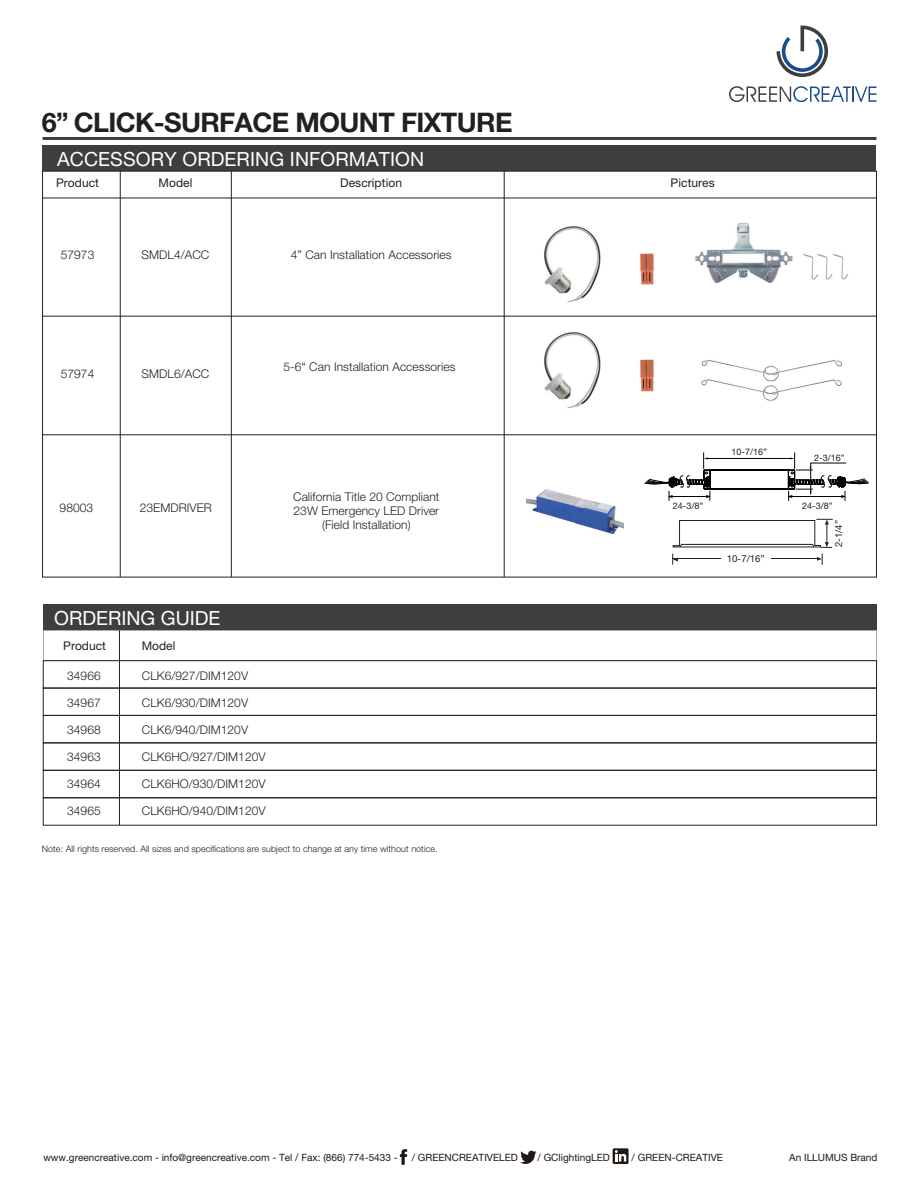
<style>
.page{position:relative;width:919px;height:1191px;background:#fff}
.page>*{position:absolute;margin:0;border:0;box-sizing:border-box;transform-origin:0 0}
.t1{font:700 27px "Helvetica Neue LT Pro";letter-spacing:-.025em;color:#231f20}
.t2{font:19.5px "Helvetica Neue LT Pro";letter-spacing:.005em;color:#fff}
.t3{font:300 12px/14.4px "Helvetica Neue LT Pro";letter-spacing:.005em;color:#231f20;text-align:center}
.t4{font:12px "Helvetica Neue LT Pro";letter-spacing:.005em;color:#231f20}
.t5{font:10.05px "Helvetica Neue LT Pro";color:#211814}
.t6{font:9.6px "Helvetica Neue LT Pro";color:#231f20}
.t7{font:300 9px "Helvetica Neue LT Pro";letter-spacing:.005em;color:#231f20}
.t8{font:9px "Helvetica Neue LT Pro";color:#231f20}
</style>
<div class="page">
<hr style="left:43px;top:137px;width:833px;height:3px;background:#3e3e3f">
<svg style="left:776px;top:26px;width:52px;height:51px"></svg>
<svg style="left:729px;top:86px;width:147px;height:16px"></svg>
<div style="left:43px;top:146px;width:833px;height:25px;background:#3e3e3f"></div>
<img style="left:701px;top:359px;width:142px;height:42px">
<img style="left:643px;top:359px;width:11px;height:33px">
<img style="left:496px;top:204px;width:147px;height:215px">
<img style="left:631px;top:250px;width:23px;height:38px">
<img style="left:496px;top:311px;width:147px;height:2px">
<img style="left:695px;top:222px;width:153px;height:61px">
<hr style="left:120px;top:171px;width:1px;height:406px;background:#231f20">
<hr style="left:231px;top:171px;width:1px;height:406px;background:#231f20">
<hr style="left:504px;top:171px;width:1px;height:406px;background:#231f20">
<hr style="left:43px;top:198px;width:833px;height:1px;background:#231f20">
<hr style="left:43px;top:316px;width:833px;height:1px;background:#231f20">
<hr style="left:43px;top:434px;width:833px;height:1px;background:#231f20">
<svg style="left:400px;top:1149px;width:7px;height:15px"></svg>
<svg style="left:520px;top:1150px;width:16px;height:14px"></svg>
<svg style="left:612px;top:1148px;width:16px;height:16px"></svg>
<svg style="left:615px;top:1150px;width:11px;height:11px"></svg>
<svg style="left:43px;top:630px;width:833px;height:30px"></svg>
<hr style="left:119px;top:630px;width:1px;height:195px;background:#231f20">
<div style="left:43px;top:604px;width:833px;height:26px;background:#3e3e3f"></div>
<div style="left:43px;top:660px;width:833px;height:28px;border:1px solid #231f20"></div>
<div style="left:43px;top:688px;width:833px;height:27px;border:1px solid #231f20"></div>
<div style="left:43px;top:715px;width:833px;height:28px;border:1px solid #231f20"></div>
<div style="left:43px;top:742px;width:833px;height:28px;border:1px solid #231f20"></div>
<div style="left:43px;top:770px;width:833px;height:28px;border:1px solid #231f20"></div>
<div style="left:43px;top:797px;width:833px;height:28px;border:1px solid #231f20"></div>
<img style="left:526px;top:489px;width:97px;height:45px">
<svg style="left:598px;top:503px;width:13px;height:7px"></svg>
<svg style="left:672px;top:519px;width:160px;height:46px"></svg>
<svg style="left:644px;top:453px;width:225px;height:47px"></svg>
<h1 class="t1" style="left:42px;top:105px;width:472px">6” CLICK-SURFACE MOUNT FIXTURE</h1>
<h2 class="t2" style="left:57px;top:147px;width:368px">ACCESSORY ORDERING INFORMATION</h2>
<p class="t4" style="left:56px;top:176px;width:45px">Product</p>
<p class="t4" style="left:158px;top:176px;width:35px">Model</p>
<p class="t4" style="left:340px;top:176px;width:63px">Description</p>
<p class="t4" style="left:670px;top:176px;width:46px">Pictures</p>
<p class="t3" style="left:61px;top:247px;width:35px">57973</p>
<p class="t3" style="left:61px;top:366px;width:35px">57974</p>
<p class="t3" style="left:141px;top:247px;width:69px">SMDL4/ACC</p>
<p class="t3" style="left:141px;top:366px;width:69px">SMDL6/ACC</p>
<p class="t3" style="left:60px;top:500px;width:35px">98003</p>
<p class="t3" style="left:140px;top:500px;width:74px">23EMDRIVER</p>
<h2 class="t2" style="left:54px;top:605px;width:168px">ORDERING GUIDE</h2>
<p class="t4" style="left:63px;top:638px;width:44px">Product</p>
<p class="t4" style="left:142px;top:638px;width:35px">Model</p>
<p class="t3" style="left:291px;top:247px;width:162px">4” Can Installation Accessories</p>
<p class="t3" style="left:283px;top:359px;width:173px">5-6“ Can Installation Accessories</p>
<p class="t3" style="left:293px;top:489px;width:148px">California Title 20 Compliant<br>23W Emergency LED Driver (Field Installation)</p>
<p class="t3" style="left:142px;top:668px;width:108px">CLK6/927/DIM120V</p>
<p class="t3" style="left:142px;top:695px;width:108px">CLK6/930/DIM120V</p>
<p class="t3" style="left:142px;top:722px;width:108px">CLK6/940/DIM120V</p>
<p class="t3" style="left:142px;top:749px;width:125px">CLK6HO/927/DIM120V</p>
<p class="t3" style="left:142px;top:776px;width:125px">CLK6HO/930/DIM120V</p>
<p class="t3" style="left:142px;top:803px;width:125px">CLK6HO/940/DIM120V</p>
<p class="t7" style="left:42px;top:843px;width:397px">Note: All rights reserved. All sizes and specifications are subject to change at any time without notice.</p>
<p class="t3" style="left:67px;top:668px;width:35px">34966</p>
<p class="t3" style="left:67px;top:695px;width:35px">34967</p>
<p class="t3" style="left:67px;top:722px;width:35px">34968</p>
<p class="t3" style="left:67px;top:749px;width:35px">34963</p>
<p class="t3" style="left:67px;top:776px;width:35px">34964</p>
<p class="t3" style="left:67px;top:803px;width:35px">34965</p>
<p class="t8" style="left:731px;top:446px;width:37px">10-7/16”</p>
<p class="t8" style="left:814px;top:452px;width:32px">2-3/16”</p>
<p class="t8" style="left:672px;top:500px;width:32px">24-3/8”</p>
<p class="t8" style="left:802px;top:500px;width:32px">24-3/8”</p>
<p class="t6" style="left:726px;top:553px;width:39px">10-7/16”</p>
<p class="t6" style="left:832px;top:547px;width:29px;rotate:-90deg">2-1/4”</p>
<p class="t5" style="left:43px;top:1150px;width:356px">www.greencreative.com - info@greencreative.com - Tel / Fax: (866) 774-5433 -</p>
<p class="t5" style="left:411px;top:1150px;width:108px">/ GREENCREATIVELED</p>
<p class="t5" style="left:537px;top:1150px;width:74px">/ GClightingLED</p>
<p class="t5" style="left:631px;top:1150px;width:93px">/ GREEN-CREATIVE</p>
<p class="t5" style="left:789px;top:1150px;width:90px">An ILLUMUS Brand</p>
</div>
